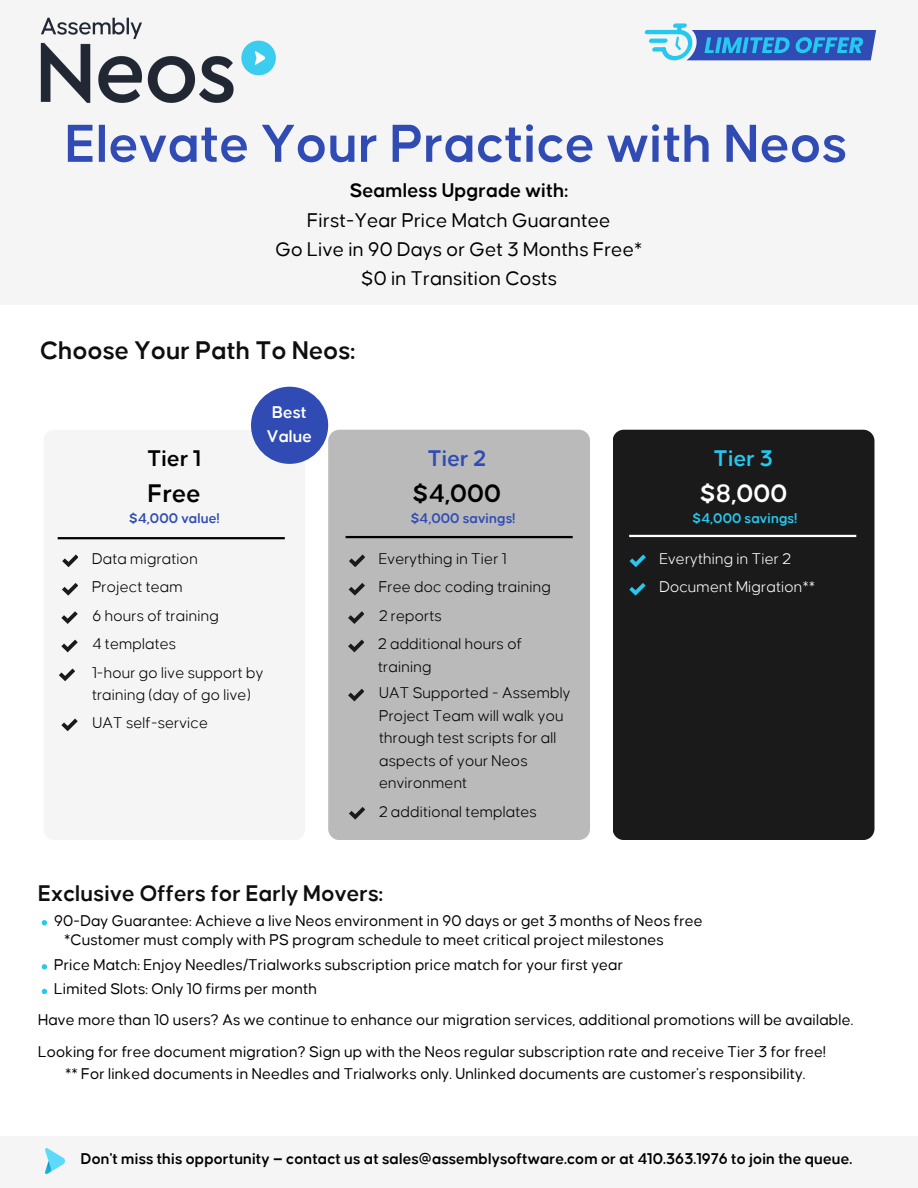
<style>
.page{position:relative;width:918px;height:1188px;background:#fff}
.page>*{position:absolute;margin:0;border:0;box-sizing:border-box;transform-origin:0 0}
.t1{font:600 57px "Causten";color:#304cb4}
.t2{font:600 27px "Causten";color:#0e0e0e}
.t3{font:600 27px "Causten";color:#000}
.t4{font:600 27px "Causten";color:#fff}
.t5{font:600 24px "Causten";color:#0e0e0e}
.t6{font:600 24px "Causten";color:#000}
.t7{font:600 24px "Causten";color:#304cb4}
.t8{font:600 24px "Causten";color:#25c9ef}
.t9{font:21px/29.2px "Causten";color:#000;text-align:center}
.t10{font:600 18px/24.8px "Causten";color:#fff}
.t11{font:16.5px "Causten";color:#000}
.t12{font:300 16.5px/22.5px "Causten";color:#000}
.t13{font:600 16.5px "Causten";color:#000}
.t14{font:300 16.5px "Causten";color:#fff}
.t15{font:600 15px "Causten";color:#304cb4}
.t16{font:600 15px "Causten";color:#25c9ef}
.s1{font-weight:600}
</style>
<div class="page">
<img style="left:40px;top:17px;width:236px;height:86px">
<div style="left:328px;top:430px;width:262px;height:410px;background:#bababa"></div>
<div style="left:613px;top:430px;width:261px;height:410px;background:#1a1a1a"></div>
<div style="left:251px;top:387px;width:77px;height:77px;background:#304cb4;border-radius:50%"></div>
<svg style="left:62px;top:555px;width:16px;height:12px"></svg>
<svg style="left:62px;top:583px;width:16px;height:12px"></svg>
<svg style="left:61px;top:611px;width:16px;height:13px"></svg>
<svg style="left:61px;top:640px;width:16px;height:12px"></svg>
<svg style="left:61px;top:719px;width:16px;height:12px"></svg>
<svg style="left:59px;top:669px;width:16px;height:12px"></svg>
<hr style="left:58px;top:537px;width:227px;height:2px;background:#000">
<hr style="left:346px;top:536px;width:227px;height:2px;background:#000">
<hr style="left:629px;top:535px;width:227px;height:2px;background:#fff">
<img style="left:46px;top:1149px;width:19px;height:24px">
<svg style="left:645px;top:23px;width:231px;height:37px"></svg>
<svg style="left:349px;top:555px;width:16px;height:12px"></svg>
<svg style="left:349px;top:583px;width:15px;height:12px"></svg>
<svg style="left:348px;top:611px;width:16px;height:13px"></svg>
<svg style="left:348px;top:640px;width:16px;height:12px"></svg>
<svg style="left:348px;top:689px;width:16px;height:12px"></svg>
<svg style="left:349px;top:807px;width:16px;height:12px"></svg>
<svg style="left:630px;top:555px;width:15px;height:12px"></svg>
<svg style="left:629px;top:583px;width:16px;height:12px"></svg>
<svg style="left:42px;top:920px;width:5px;height:5px"></svg>
<svg style="left:42px;top:964px;width:5px;height:5px"></svg>
<svg style="left:42px;top:989px;width:5px;height:5px"></svg>
<p class="t1" style="left:65px;top:118px;width:784px">Elevate Your Practice with Neos</p>
<p class="t9" style="left:276px;top:177px;width:368px"><span class="s1">Seamless Upgrade with:<br></span>First-Year Price Match Guarantee<br>Go Live in 90 Days or Get 3 Months Free* $0 in Transition Costs</p>
<h5 class="t2" style="left:40px;top:338px;width:317px">Choose Your Path To Neos:</h5>
<p class="t10" style="left:267px;top:400px;width:47px">Best<br>Value</p>
<h5 class="t6" style="left:148px;top:447px;width:55px">Tier 1</h5>
<p class="t7" style="left:428px;top:447px;width:60px">Tier 2</p>
<h5 class="t8" style="left:714px;top:447px;width:61px">Tier 3</h5>
<p class="t3" style="left:148px;top:481px;width:54px">Free</p>
<h5 class="t15" style="left:129px;top:511px;width:93px">$4,000 value!</h5>
<p class="t12" style="left:92px;top:548px;width:108px">Data migration</p>
<h1 class="t12" style="left:92px;top:577px;width:92px">Project team</h1>
<h4 class="t12" style="left:92px;top:605px;width:128px">6 hours of training</h4>
<h2 class="t12" style="left:92px;top:634px;width:86px">4 templates</h2>
<h5 class="t12" style="left:92px;top:662px;width:173px">1-hour go live support by training (day of go live)</h5>
<h3 class="t12" style="left:92px;top:712px;width:117px">UAT self-service</h3>
<h5 class="t3" style="left:412px;top:481px;width:91px">$4,000</h5>
<p class="t4" style="left:699px;top:481px;width:90px">$8,000</p>
<h2 class="t15" style="left:410px;top:511px;width:107px">$4,000 savings!</h2>
<p class="t16" style="left:692px;top:511px;width:107px">$4,000 savings!</p>
<h3 class="t12" style="left:379px;top:548px;width:130px">Everything in Tier 1</h3>
<h2 class="t12" style="left:379px;top:577px;width:174px">Free doc coding training</h2>
<p class="t12" style="left:379px;top:605px;width:64px">2 reports</p>
<p class="t12" style="left:378px;top:633px;width:146px">2 additional hours of training</p>
<h5 class="t12" style="left:379px;top:683px;width:193px">UAT Supported - Assembly<br>Project Team will walk you through test scripts for all aspects of your Neos environment</h5>
<p class="t12" style="left:379px;top:801px;width:159px">2 additional templates</p>
<h5 class="t14" style="left:659px;top:551px;width:133px">Everything in Tier 2</h5>
<p class="t14" style="left:659px;top:580px;width:158px">Document Migration**</p>
<h5 class="t5" style="left:38px;top:882px;width:347px">Exclusive Offers for Early Movers:</h5>
<p class="t11" style="left:54px;top:913px;width:650px">90-Day Guarantee: Achieve a live Neos environment in 90 days or get 3 months of Neos free</p>
<h5 class="t11" style="left:64px;top:933px;width:601px">*Customer must comply with PS program schedule to meet critical project milestones</h5>
<p class="t11" style="left:54px;top:957px;width:571px">Price Match: Enjoy Needles/Trialworks subscription price match for your first year</p>
<h5 class="t11" style="left:54px;top:981px;width:264px">Limited Slots: Only 10 firms per month</h5>
<h5 class="t11" style="left:38px;top:1012px;width:817px">Have more than 10 users? As we continue to enhance our migration services, additional promotions will be available.</h5>
<p class="t11" style="left:38px;top:1044px;width:790px">Looking for free document migration? Sign up with the Neos regular subscription rate and receive Tier 3 for free!</p>
<h3 class="t11" style="left:65px;top:1066px;width:742px">** For linked documents in Needles and Trialworks only. Unlinked documents are customer's responsibility.</h3>
<h5 class="t13" style="left:81px;top:1151px;width:773px">Don't miss this opportunity — contact us at sales@assemblysoftware.com or at 410.363.1976 to join the queue.</h5>
</div>
